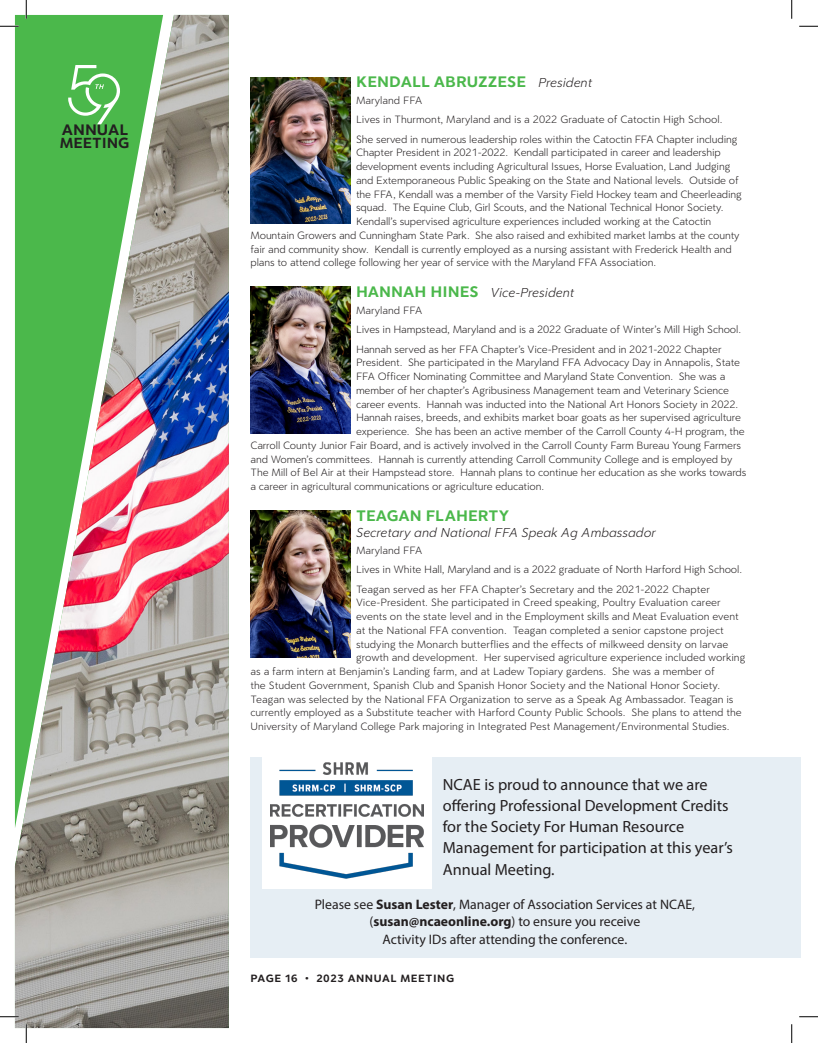
<style>
.page{position:relative;width:818px;height:1043px;background:#fff}
.page>*{position:absolute;margin:0;border:0;box-sizing:border-box;transform-origin:0 0}
.t1{font:16.25px/21.2px "Myriad Pro";color:#231f20}
.t2{font:700 16.25px "Clarika Pro Grot";color:#4bb84b}
.t3{font:700 16.25px "Clarika Pro Grot";color:#231f20}
.t4{font:700 15.62px "Clarika Pro Grot";color:#231f20}
.t5{font:13.75px/17.5px "Myriad Pro";color:#231f20;text-align:center}
.t6{font:italic 300 13.75px "Clarika Pro Grot";color:#231f20}
.t7{font:300 11.25px "Clarika Pro Grot";letter-spacing:-.01em;color:#231f20}
.t8{font:700 11.25px "Clarika Pro Grot";letter-spacing:.05em;color:#231f20}
.s1{font-weight:300;font-style:italic;font-size:13.75px;color:#231f20}
.s2{font-weight:700;font-style:normal;font-size:16.25px;color:#4bb84b}
.s3{font-weight:700}
</style>
<div class="page">
<img style="left:15px;top:15px;width:214px;height:1013px">
<img style="left:250px;top:77px;width:100px;height:147px">
<img style="left:250px;top:287px;width:100px;height:146px">
<img style="left:250px;top:510px;width:100px;height:147px">
<svg style="left:58px;top:54px;width:62px;height:84px;background:#63c163"></svg>
<div style="left:250px;top:758px;width:550px;height:200px;background:#e6eef4"></div>
<div style="left:262px;top:751px;width:169px;height:137px;background:#fff"></div>
<img style="left:271px;top:762px;width:153px;height:117px">
<svg style="left:0;top:25px;width:19px;height:2px"></svg>
<svg style="left:799px;top:25px;width:19px;height:2px"></svg>
<svg style="left:0;top:1015px;width:19px;height:2px"></svg>
<svg style="left:799px;top:1016px;width:19px;height:1px"></svg>
<svg style="left:25px;top:0;width:2px;height:19px"></svg>
<svg style="left:25px;top:1024px;width:2px;height:18px"></svg>
<svg style="left:791px;top:0;width:1px;height:19px"></svg>
<svg style="left:791px;top:1024px;width:1px;height:18px"></svg>
<p class="t3" style="left:62px;top:120px;width:68px">ANNUAL</p>
<p class="t4" style="left:60px;top:133px;width:71px">MEETING</p>
<p class="t2" style="left:356px;top:72px;width:237px">KENDALL ABRUZZESE <span class="s1">President</span></p>
<p class="t7" style="left:356px;top:93px;width:68px">Maryland FFA</p>
<p class="t7" style="left:356px;top:113px;width:368px">Lives in Thurmont, Maryland and is a 2022 Graduate of Catoctin High School.</p>
<p class="t7" style="left:356px;top:132px;width:383px">She served in numerous leadership roles within the Catoctin FFA Chapter including</p>
<p class="t7" style="left:356px;top:146px;width:366px">Chapter President in 2021-2022. Kendall participated in career and leadership</p>
<p class="t7" style="left:356px;top:160px;width:376px">development events including Agricultural Issues, Horse Evaluation, Land Judging</p>
<p class="t7" style="left:356px;top:173px;width:384px">and Extemporaneous Public Speaking on the State and National levels. Outside of</p>
<p class="t7" style="left:356px;top:187px;width:387px">the FFA, Kendall was a member of the Varsity Field Hockey team and Cheerleading</p>
<p class="t7" style="left:356px;top:201px;width:369px">squad. The Equine Club, Girl Scouts, and the National Technical Honor Society.</p>
<p class="t7" style="left:356px;top:215px;width:357px">Kendall’s supervised agriculture experiences included working at the Catoctin</p>
<p class="t7" style="left:250px;top:228px;width:490px">Mountain Growers and Cunningham State Park. She also raised and exhibited market lambs at the county</p>
<p class="t7" style="left:250px;top:242px;width:482px">fair and community show. Kendall is currently employed as a nursing assistant with Frederick Health and</p>
<p class="t7" style="left:250px;top:256px;width:407px">plans to attend college following her year of service with the Maryland FFA Association.</p>
<p class="t6" style="left:356px;top:284px;width:220px"><span class="s2">HANNAH HINES</span> Vice-President</p>
<p class="t7" style="left:356px;top:303px;width:68px">Maryland FFA</p>
<p class="t7" style="left:356px;top:322px;width:386px">Lives in Hampstead, Maryland and is a 2022 Graduate of Winter’s Mill High School.</p>
<p class="t7" style="left:356px;top:342px;width:367px">Hannah served as her FFA Chapter’s Vice-President and in 2021-2022 Chapter</p>
<p class="t7" style="left:356px;top:356px;width:385px">President. She participated in the Maryland FFA Advocacy Day in Annapolis, State</p>
<p class="t7" style="left:356px;top:369px;width:371px">FFA Officer Nominating Committee and Maryland State Convention. She was a</p>
<p class="t7" style="left:356px;top:383px;width:374px">member of her chapter’s Agribusiness Management team and Veterinary Science</p>
<p class="t7" style="left:356px;top:397px;width:383px">career events. Hannah was inducted into the National Art Honors Society in 2022.</p>
<p class="t7" style="left:356px;top:411px;width:386px">Hannah raises, breeds, and exhibits market boar goats as her supervised agriculture</p>
<p class="t7" style="left:356px;top:424px;width:390px">experience. She has been an active member of the Carroll County 4-H program, the</p>
<p class="t7" style="left:250px;top:438px;width:492px">Carroll County Junior Fair Board, and is actively involved in the Carroll County Farm Bureau Young Farmers</p>
<p class="t7" style="left:250px;top:452px;width:483px">and Women’s committees. Hannah is currently attending Carroll Community College and is employed by</p>
<p class="t7" style="left:250px;top:466px;width:497px">The Mill of Bel Air at their Hampstead store. Hannah plans to continue her education as she works towards</p>
<p class="t7" style="left:250px;top:479px;width:295px">a career in agricultural communications or agriculture education.</p>
<p class="t2" style="left:356px;top:505px;width:155px">TEAGAN FLAHERTY</p>
<p class="t6" style="left:356px;top:524px;width:301px">Secretary and National FFA Speak Ag Ambassador</p>
<p class="t7" style="left:356px;top:543px;width:68px">Maryland FFA</p>
<p class="t7" style="left:356px;top:562px;width:387px">Lives in White Hall, Maryland and is a 2022 graduate of North Harford High School.</p>
<p class="t7" style="left:356px;top:582px;width:355px">Teagan served as her FFA Chapter’s Secretary and the 2021-2022 Chapter</p>
<p class="t7" style="left:356px;top:596px;width:366px">Vice-President. She participated in Creed speaking, Poultry Evaluation career</p>
<p class="t7" style="left:356px;top:609px;width:384px">events on the state level and in the Employment skills and Meat Evaluation event</p>
<p class="t7" style="left:356px;top:623px;width:369px">at the National FFA convention. Teagan completed a senior capstone project</p>
<p class="t7" style="left:356px;top:637px;width:374px">studying the Monarch butterflies and the effects of milkweed density on larvae</p>
<p class="t7" style="left:356px;top:651px;width:391px">growth and development. Her supervised agriculture experience included working</p>
<p class="t7" style="left:250px;top:664px;width:465px">as a farm intern at Benjamin’s Landing farm, and at Ladew Topiary gardens. She was a member of</p>
<p class="t7" style="left:250px;top:678px;width:471px">the Student Government, Spanish Club and Spanish Honor Society and the National Honor Society.</p>
<p class="t7" style="left:250px;top:692px;width:484px">Teagan was selected by the National FFA Organization to serve as a Speak Ag Ambassador. Teagan is</p>
<p class="t7" style="left:250px;top:706px;width:493px">currently employed as a Substitute teacher with Harford County Public Schools. She plans to attend the</p>
<p class="t7" style="left:250px;top:719px;width:480px">University of Maryland College Park majoring in Integrated Pest Management/Environmental Studies.</p>
<p class="t1" style="left:442px;top:773px;width:291px">NCAE is proud to announce that we are offering Professional Development Credits for the Society For Human Resource Management for participation at this year’s Annual Meeting.</p>
<p class="t5" style="left:315px;top:895px;width:382px">Please see <span class="s3">Susan Lester</span>, Manager of Association Services at NCAE, (<span class="s3">susan@ncaeonline.org</span>) to ensure you receive<br>Activity IDs after attending the conference.</p>
<p class="t8" style="left:250px;top:971px;width:205px">PAGE 16 • 2023 ANNUAL MEETING</p>
</div>
